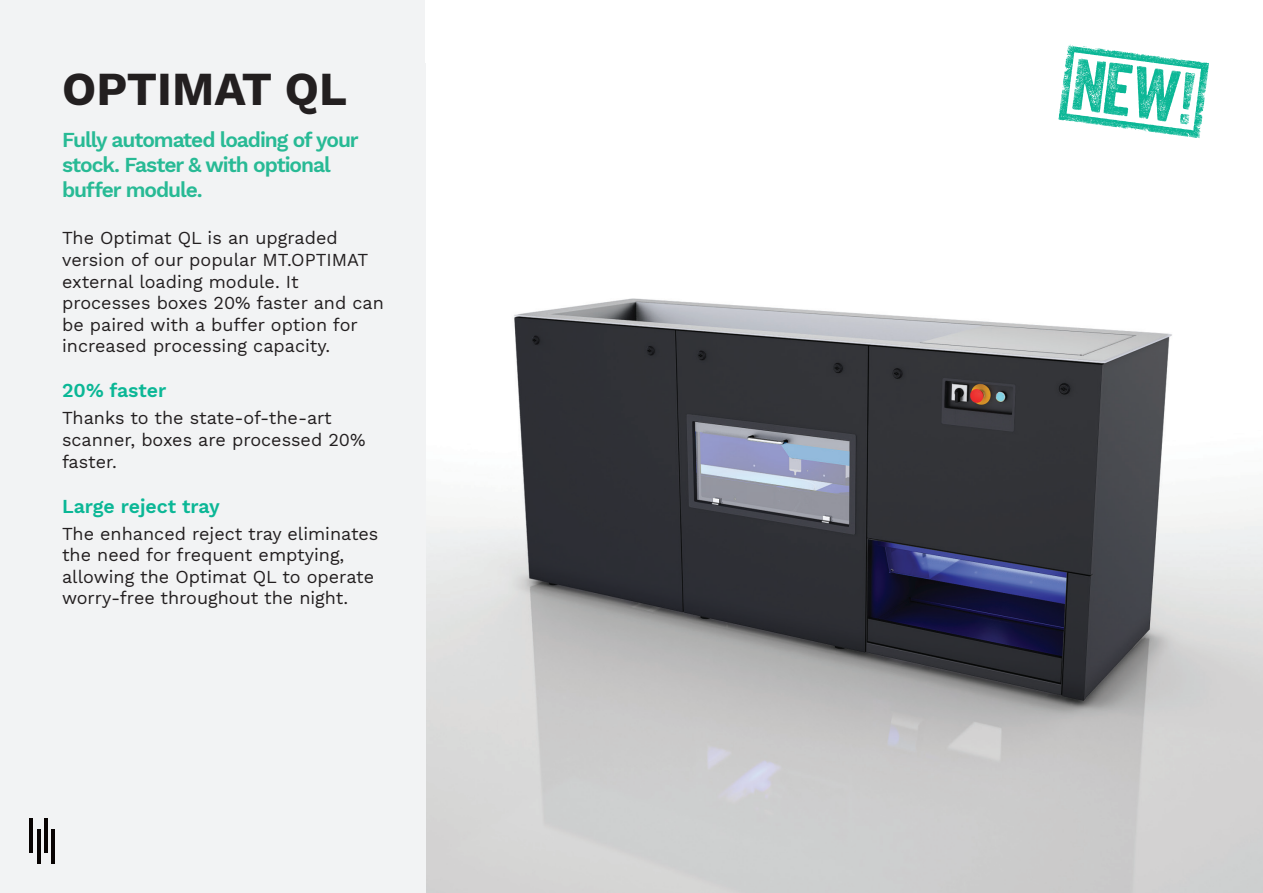
<style>
.page{position:relative;width:1263px;height:893px;background:#fff}
.page>*{position:absolute;margin:0;border:0;box-sizing:border-box;transform-origin:0 0}
.t1{font:700 46.5px "Work Sans";color:#231f20}
.t2{font:600 21px/25.2px "Work Sans";letter-spacing:-.05em;color:#28ba95}
.t3{font:600 19.5px "Work Sans";color:#0bb796}
.t4{font:18px/21.6px "Work Sans";color:#231f20}
</style>
<div class="page">
<img style="left:425px;top:63px;width:838px;height:830px">
<div style="left:0;top:0;width:425px;height:893px;background:#f2f3f4"></div>
<hr style="left:52px;top:829px;width:3px;height:35px;background:#080302">
<hr style="left:37px;top:829px;width:3px;height:35px;background:#080302">
<hr style="left:44px;top:819px;width:4px;height:34px;background:#080302">
<hr style="left:29px;top:819px;width:4px;height:34px;background:#080302">
<svg style="left:1058px;top:45px;width:151px;height:93px"></svg>
<h1 class="t1" style="left:62px;top:54px;width:286px">OPTIMAT QL</h1>
<p class="t2" style="left:62px;top:126px;width:298px">Fully automated loading of your stock. Faster &amp; with optional buffer module.</p>
<p class="t4" style="left:62px;top:227px;width:323px">The Optimat QL is an upgraded version of our popular MT.OPTIMAT external loading module. It processes boxes 20% faster and can be paired with a buffer option for increased processing capacity.</p>
<p class="t3" style="left:62px;top:376px;width:106px">20% faster</p>
<p class="t4" style="left:62px;top:407px;width:305px">Thanks to the state-of-the-art scanner, boxes are processed 20% faster.</p>
<p class="t3" style="left:62px;top:491px;width:159px">Large reject tray</p>
<p class="t4" style="left:62px;top:522px;width:318px">The enhanced reject tray eliminates the need for frequent emptying, allowing the Optimat QL to operate worry-free throughout the night.</p>
</div>
